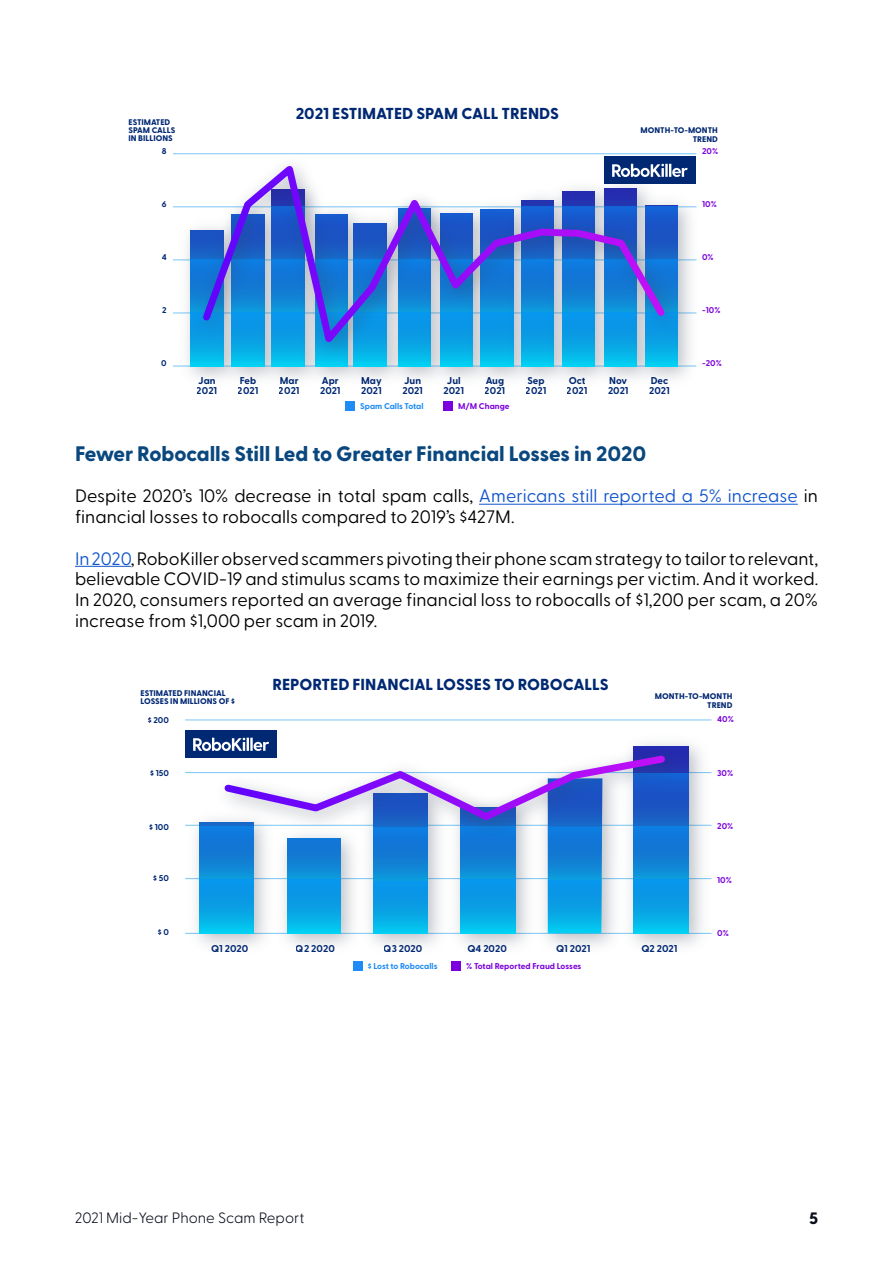
<style>
.page{position:relative;width:893px;height:1263px;background:#fff}
.page>*{position:absolute;margin:0;border:0;box-sizing:border-box;transform-origin:0 0}
.t1{font:800 21px "Greycliff CF";color:#09477e}
.t2{font:18px/20.7px "Greycliff CF";color:#000}
.t3{font:800 16.5px "Greycliff CF";color:#0b0f1c}
.t4{font:800 15.9px "Greycliff CF";color:#002873}
.t5{font:300 15px "Greycliff CF";color:#0b0f1c}
.t6{font:700 9.9px/9.9px "Greycliff CF";color:#002873}
.t7{font:700 8.4px "Greycliff CF";color:#7a00de}
.t8{font:700 8.4px "Greycliff CF";color:#1e8bf6}
.t9{font:700 8.4px "Greycliff CF";color:#002873}
.t10{font:800 8.25px/8.2px "Greycliff CF";color:#002873}
.s1{color:#15c}
</style>
<div class="page">
<hr style="left:479px;top:504px;width:319px;height:1px;background:#15c">
<hr style="left:75px;top:566px;width:56px;height:1px;background:#15c">
<hr style="left:185px;top:772px;width:526px;height:1px;background:#79c6f6">
<hr style="left:185px;top:720px;width:526px;height:1px;background:#79c6f6">
<div style="left:185px;top:730px;width:92px;height:28px;background:#002873"></div>
<div style="left:451px;top:961px;width:10px;height:10px;background:#7a00de"></div>
<div style="left:353px;top:961px;width:10px;height:10px;background:#1e8bf6"></div>
<img style="left:185px;top:824px;width:84px;height:123px">
<img style="left:269px;top:933px;width:86px;height:13px">
<img style="left:355px;top:933px;width:87px;height:14px">
<img style="left:442px;top:933px;width:88px;height:14px">
<img style="left:530px;top:933px;width:86px;height:13px">
<img style="left:616px;top:745px;width:96px;height:202px">
<div style="left:634px;top:880px;width:55px;height:53px;background:linear-gradient(to bottom,#0b89e5,#05c2ea)"></div>
<svg style="left:670px;top:847px;width:19px;height:33px"></svg>
<img style="left:212px;top:737px;width:480px;height:110px">
<svg style="left:193px;top:738px;width:477px;height:195px"></svg>
<hr style="left:173px;top:207px;width:523px;height:1px;background:#79c6f6">
<hr style="left:173px;top:153px;width:523px;height:1px;background:#79c6f6">
<img style="left:627px;top:206px;width:70px;height:178px">
<div style="left:443px;top:401px;width:10px;height:10px;background:#7a00de"></div>
<div style="left:345px;top:401px;width:10px;height:10px;background:#1e8bf6"></div>
<div style="left:604px;top:157px;width:91px;height:27px;background:#002873"></div>
<img style="left:185px;top:153px;width:506px;height:216px">
<svg style="left:198px;top:157px;width:472px;height:197px"></svg>
<p class="t10" style="left:128px;top:118px;width:48px">ESTIMATED<br>SPAM CALLS<br>IN BILLIONS</p>
<p class="t4" style="left:296px;top:104px;width:265px">2021 ESTIMATED SPAM CALL TRENDS</p>
<p class="t10" style="left:640px;top:127px;width:79px;text-align:right">MONTH-TO-MONTH<br>TREND</p>
<p class="t9" style="left:162px;top:146px;width:6px">8</p>
<p class="t7" style="left:702px;top:146px;width:18px">20%</p>
<p class="t9" style="left:162px;top:199px;width:6px">6</p>
<p class="t7" style="left:702px;top:199px;width:16px">10%</p>
<p class="t9" style="left:162px;top:252px;width:6px">4</p>
<p class="t7" style="left:702px;top:252px;width:13px">0%</p>
<p class="t9" style="left:162px;top:305px;width:6px">2</p>
<p class="t7" style="left:702px;top:305px;width:20px">-10%</p>
<p class="t9" style="left:161px;top:358px;width:7px">0</p>
<p class="t7" style="left:702px;top:358px;width:21px">-20%</p>
<p class="t6" style="left:197px;top:376px;width:22px">Jan<br>2021</p>
<p class="t6" style="left:279px;top:376px;width:22px">Mar<br>2021</p>
<p class="t6" style="left:320px;top:376px;width:22px">Apr<br>2021</p>
<p class="t6" style="left:361px;top:376px;width:22px">May<br>2021</p>
<p class="t6" style="left:444px;top:376px;width:22px;text-align:center">Jul<br>2021</p>
<p class="t6" style="left:485px;top:376px;width:22px">Aug<br>2021</p>
<p class="t6" style="left:526px;top:376px;width:22px">Sep<br>2021</p>
<p class="t6" style="left:567px;top:376px;width:22px">Oct<br>2021</p>
<p class="t6" style="left:608px;top:376px;width:22px">Nov<br>2021</p>
<p class="t6" style="left:649px;top:376px;width:22px">Dec<br>2021</p>
<p class="t6" style="left:238px;top:376px;width:22px">Feb<br>2021</p>
<p class="t6" style="left:402px;top:376px;width:22px">Jun<br>2021</p>
<p class="t8" style="left:360px;top:401px;width:65px">Spam Calls Total</p>
<p class="t7" style="left:458px;top:401px;width:53px">M/M Change</p>
<p class="t1" style="left:75px;top:441px;width:573px">Fewer Robocalls Still Led to Greater Financial Losses in 2020</p>
<p class="t2" style="left:75px;top:486px;width:744px">Despite 2020’s 10% decrease in total spam calls, <span class="s1">Americans still reported a 5% increase</span> in financial losses to robocalls compared to 2019’s $427M.</p>
<p class="t2" style="left:75px;top:548px;width:745px;text-align:justify"><span class="s1">In 2020</span>, RoboKiller observed scammers pivoting their phone scam strategy to tailor to relevant, believable COVID-19 and stimulus scams to maximize their earnings per victim. And it worked.<br>In 2020, consumers reported an average financial loss to robocalls of $1,200 per scam, a 20% increase from $1,000 per scam in 2019.</p>
<p class="t10" style="left:141px;top:689px;width:96px">ESTIMATED FINANCIAL<br>LOSSES IN MILLIONS OF $</p>
<p class="t4" style="left:272px;top:674px;width:338px">REPORTED FINANCIAL LOSSES TO ROBOCALLS</p>
<p class="t10" style="left:655px;top:693px;width:79px;text-align:right">MONTH-TO-MONTH<br>TREND</p>
<p class="t9" style="left:148px;top:715px;width:23px">$ 200</p>
<p class="t7" style="left:717px;top:714px;width:18px">40%</p>
<p class="t9" style="left:150px;top:768px;width:20px">$ 150</p>
<p class="t7" style="left:717px;top:768px;width:18px">30%</p>
<p class="t9" style="left:149px;top:822px;width:21px">$ 100</p>
<p class="t7" style="left:717px;top:821px;width:18px">20%</p>
<p class="t9" style="left:153px;top:872px;width:17px">$ 50</p>
<p class="t7" style="left:717px;top:875px;width:16px">10%</p>
<p class="t9" style="left:158px;top:927px;width:13px">$ 0</p>
<p class="t7" style="left:717px;top:928px;width:13px">0%</p>
<p class="t6" style="left:211px;top:943px;width:39px">Q1 2020</p>
<p class="t6" style="left:296px;top:943px;width:40px">Q2 2020</p>
<p class="t6" style="left:384px;top:943px;width:40px">Q3 2020</p>
<p class="t6" style="left:467px;top:943px;width:41px">Q4 2020</p>
<p class="t6" style="left:556px;top:943px;width:36px">Q1 2021</p>
<p class="t6" style="left:641px;top:943px;width:37px">Q2 2021</p>
<p class="t8" style="left:368px;top:961px;width:71px">$ Lost to Robocalls</p>
<p class="t7" style="left:466px;top:961px;width:117px">% Total Reported Fraud Losses</p>
<p class="t5" style="left:75px;top:1209px;width:231px">2021 Mid-Year Phone Scam Report</p>
<p class="t3" style="left:809px;top:1208px;width:10px">5</p>
</div>
